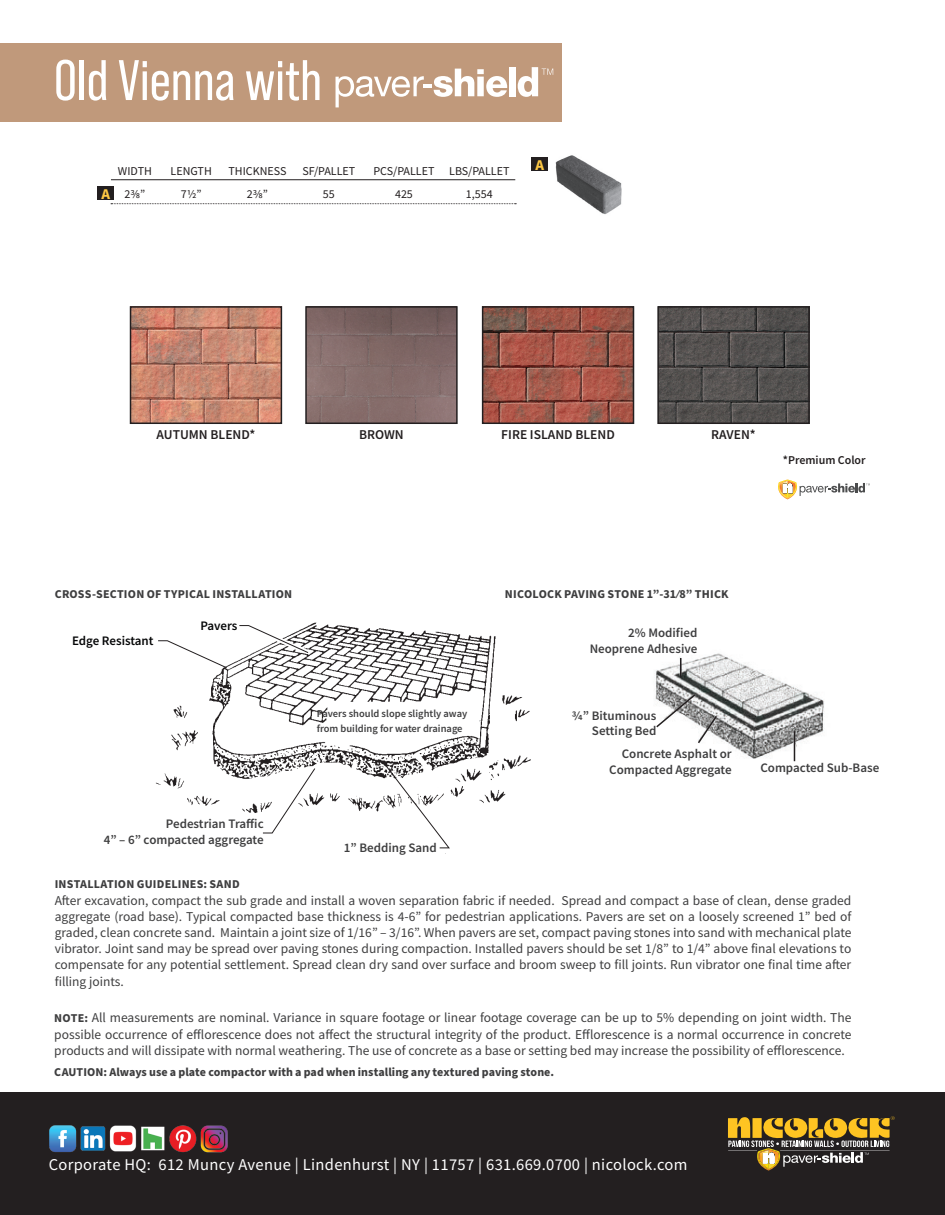
<style>
.page{position:relative;width:945px;height:1215px;background:#fff}
.page>*{position:absolute;margin:0;border:0;box-sizing:border-box;transform-origin:0 0}
.t1{font:57px "Bebas Neue Pro";color:#fff}
.t2{font:16.5px "Source Sans Pro";letter-spacing:.02em;color:#fff}
.t3{font:700 15px "Source Sans Pro";color:#fec844}
.t4{font:13.5px/16.2px "Source Sans Pro";color:#3e3e3f;text-align:justify}
.t5{font:600 13.5px "Source Sans Pro";color:#231f20}
.t6{font:600 13.05px/15.6px "Source Sans Pro";color:#3e3e3f;text-align:right}
.t7{font:600 13.05px "Source Sans Pro";letter-spacing:-.005em;color:#050607}
.t8{font:700 12px "Source Sans Pro";letter-spacing:.01em;color:#3e3e3f}
.t9{font:12px "Source Sans Pro";color:#231f20}
.t10{font:600 12px "Source Sans Pro";color:#231f20}
.t11{font:600 10.5px/15px "Source Sans Pro";color:#3e3e3f}
.s1{font-weight:700;font-size:15px;color:#fec844}
.s2{font-weight:700;font-size:12px}
</style>
<div class="page">
<div style="left:0;top:1092px;width:945px;height:123px;background:#231f20"></div>
<svg style="left:728px;top:1116px;width:167px;height:54px"></svg>
<img style="left:656px;top:653px;width:168px;height:109px">
<svg style="left:680px;top:658px;width:2px;height:19px"></svg>
<hr style="left:794px;top:731px;width:1px;height:30px;background:#231f20">
<svg style="left:655px;top:693px;width:63px;height:52px"></svg>
<img style="left:156px;top:622px;width:375px;height:232px">
<svg style="left:262px;top:768px;width:54px;height:66px"></svg>
<svg style="left:383px;top:762px;width:67px;height:87px"></svg>
<svg style="left:239px;top:625px;width:70px;height:29px"></svg>
<svg style="left:157px;top:640px;width:71px;height:29px"></svg>
<img style="left:49px;top:1125px;width:179px;height:28px">
<img style="left:544px;top:155px;width:78px;height:59px">
<hr style="left:111px;top:179px;width:404px;height:1px;background:#231f20">
<svg style="left:111px;top:203px;width:405px;height:1px"></svg>
<div style="left:98px;top:187px;width:16px;height:13px;background:#231f20"></div>
<div style="left:532px;top:158px;width:16px;height:13px;background:#231f20"></div>
<img style="left:133px;top:309px;width:146px;height:112px">
<div style="left:130px;top:306px;width:152px;height:118px;border:2px solid #231f20"></div>
<img style="left:308px;top:309px;width:147px;height:112px">
<div style="left:305px;top:306px;width:153px;height:118px;border:2px solid #231f20"></div>
<img style="left:485px;top:309px;width:146px;height:112px">
<div style="left:482px;top:306px;width:152px;height:118px;border:2px solid #231f20"></div>
<img style="left:660px;top:309px;width:147px;height:112px">
<div style="left:657px;top:306px;width:153px;height:118px;border:2px solid #231f20"></div>
<div style="left:0;top:43px;width:561px;height:79px;background:#c0997b"></div>
<div style="left:510px;top:67px;width:6px;height:29px;background:#fff"></div>
<svg style="left:518px;top:67px;width:35px;height:30px"></svg>
<svg style="left:335px;top:68px;width:172px;height:40px"></svg>
<svg style="left:778px;top:480px;width:92px;height:19px"></svg>
<h1 class="t1" style="left:54px;top:48px;width:270px">Old Vienna with</h1>
<p class="t9" style="left:118px;top:164px;width:35px">WIDTH</p>
<p class="t9" style="left:171px;top:164px;width:43px">LENGTH</p>
<p class="t9" style="left:228px;top:164px;width:59px">THICKNESS</p>
<p class="t9" style="left:303px;top:164px;width:54px">SF/PALLET</p>
<p class="t9" style="left:373px;top:164px;width:138px">PCS/PALLET LBS/PALLET</p>
<p class="t9" style="left:101px;top:186px;width:45px"><span class="s1">A</span> 23/8”</p>
<p class="t9" style="left:181px;top:186px;width:22px">71/2”</p>
<p class="t9" style="left:247px;top:186px;width:22px">23/8”</p>
<p class="t9" style="left:323px;top:186px;width:13px">55</p>
<p class="t9" style="left:395px;top:186px;width:19px">425</p>
<p class="t9" style="left:466px;top:186px;width:28px">1,554</p>
<p class="t3" style="left:536px;top:154px;width:10px">A</p>
<p class="t5" style="left:156px;top:425px;width:100px">AUTUMN BLEND*</p>
<p class="t5" style="left:359px;top:425px;width:46px">BROWN</p>
<p class="t5" style="left:501px;top:425px;width:115px">FIRE ISLAND BLEND</p>
<p class="t5" style="left:711px;top:425px;width:46px">RAVEN*</p>
<p class="t10" style="left:783px;top:452px;width:84px">*Premium Color</p>
<p class="t8" style="left:55px;top:586px;width:239px">CROSS-SECTION OF TYPICAL INSTALLATION</p>
<p class="t7" style="left:72px;top:632px;width:83px">Edge Resistant</p>
<p class="t7" style="left:200px;top:617px;width:39px">Pavers</p>
<p class="t11" style="left:317px;top:706px;width:152px">Pavers should slope slightly away from building for water drainage</p>
<p class="t8" style="left:505px;top:586px;width:225px">NICOLOCK PAVING STONE 1”-31/8” THICK</p>
<p class="t6" style="left:590px;top:625px;width:109px">2% Modified<br>Neoprene Adhesive</p>
<p class="t6" style="left:572px;top:707px;width:86px">3/4” Bituminous<br>Setting Bed</p>
<p class="t6" style="left:104px;top:816px;width:161px">Pedestrian Traffic<br>4” – 6” compacted aggregate</p>
<p class="t6" style="left:344px;top:839px;width:94px">1” Bedding Sand</p>
<p class="t6" style="left:609px;top:746px;width:124px">Concrete Asphalt or<br>Compacted Aggregate</p>
<p class="t6" style="left:760px;top:760px;width:120px">Compacted Sub-Base</p>
<p class="t8" style="left:55px;top:876px;width:186px">INSTALLATION GUIDELINES: SAND</p>
<p class="t4" style="left:55px;top:892px;width:798px">After excavation, compact the sub grade and install a woven separation fabric if needed. Spread and compact a base of clean, dense graded aggregate (road base). Typical compacted base thickness is 4-6” for pedestrian applications. Pavers are set on a loosely screened 1” bed of graded, clean concrete sand. Maintain a joint size of 1/16” – 3/16”. When pavers are set, compact paving stones into sand with mechanical plate vibrator. Joint sand may be spread over paving stones during compaction. Installed pavers should be set 1/8” to 1/4” above final elevations to compensate for any potential settlement. Spread clean dry sand over surface and broom sweep to fill joints. Run vibrator one final time after filling joints.</p>
<p class="t4" style="left:54px;top:1010px;width:799px"><span class="s2">NOTE:</span> All measurements are nominal. Variance in square footage or linear footage coverage can be up to 5% depending on joint width. The possible occurrence of efflorescence does not affect the structural integrity of the product. Efflorescence is a normal occurrence in concrete products and will dissipate with normal weathering. The use of concrete as a base or setting bed may increase the possibility of efflorescence.</p>
<p class="t8" style="left:54px;top:1064px;width:501px">CAUTION: Always use a plate compactor with a pad when installing any textured paving stone.</p>
<p class="t2" style="left:49px;top:1154px;width:640px">Corporate HQ: 612 Muncy Avenue | Lindenhurst | NY | 11757 | 631.669.0700 | nicolock.com</p>
</div>
